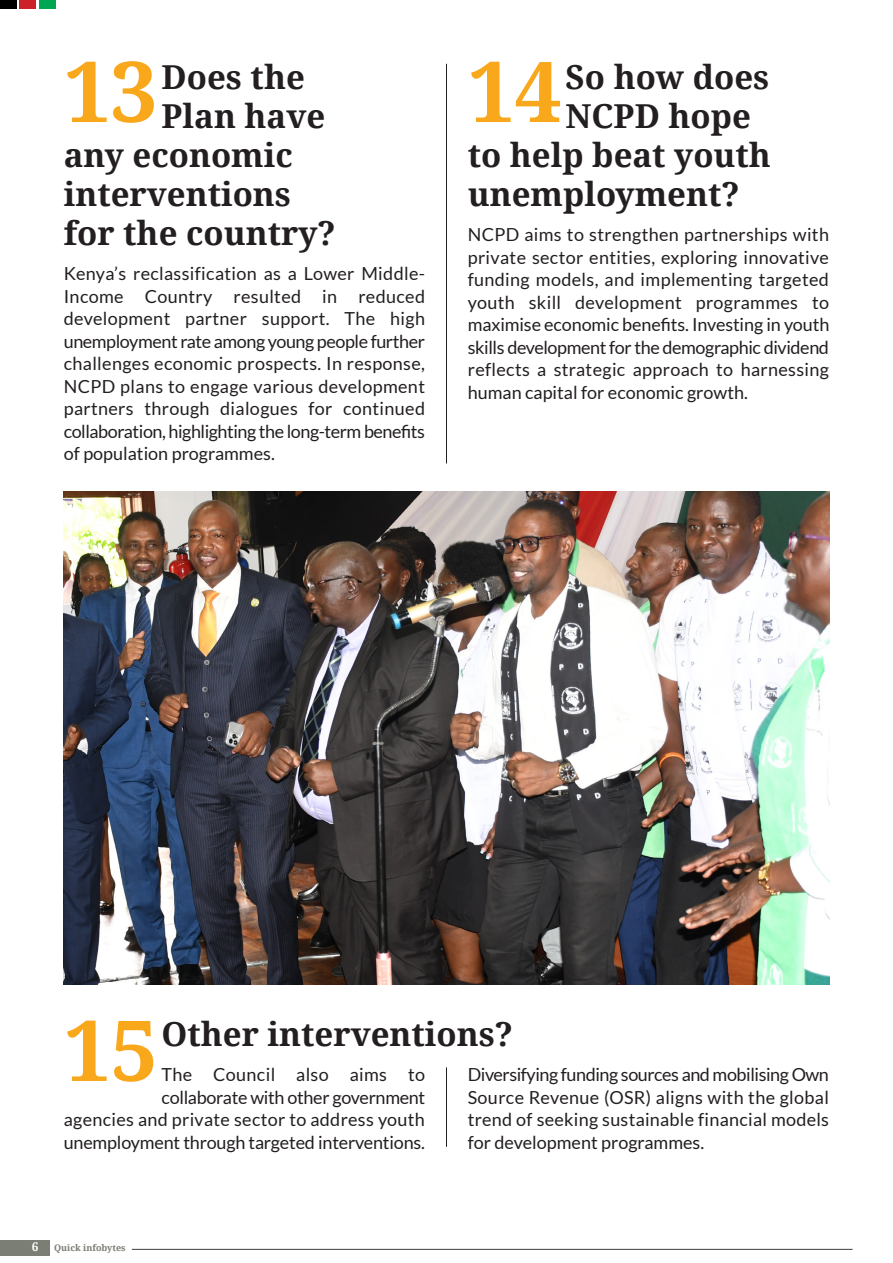
<style>
.page{position:relative;width:893px;height:1263px;background:#fff}
.page>*{position:absolute;margin:0;border:0;box-sizing:border-box;transform-origin:0 0}
.t1{font:700 84px "Droid Serif";color:#f9a71b}
.t2{font:700 33px "Droid Serif";color:#231f20}
.Body{font:18px/22.5px "Lato";color:#231f20;text-align:justify}
.t3{font:700 12px "Droid Serif";color:#fff}
.t4{font:700 9px "Droid Serif";color:#7a7e74}
</style>
<div class="page">
<div style="left:0;top:1239px;width:50px;height:16px;background:#7a7e74"></div>
<hr style="left:132px;top:1249px;width:721px;height:1px;background:#3e3e3f">
<img style="left:64px;top:491px;width:765px;height:493px">
<hr style="left:446px;top:64px;width:1px;height:399px;background:#231f20">
<hr style="left:446px;top:1067px;width:1px;height:80px;background:#231f20">
<div style="left:0;top:0;width:17px;height:9px;background:#000"></div>
<div style="left:19px;top:0;width:17px;height:9px;background:#cc2129"></div>
<div style="left:39px;top:0;width:17px;height:9px;background:#00a652"></div>
<p class="t1" style="left:64px;top:44px;width:95px">13</p>
<p class="t1" style="left:468px;top:44px;width:95px">14</p>
<p class="t2" style="left:162px;top:58px;width:145px">Does the</p>
<p class="t2" style="left:162px;top:97px;width:165px">Plan have</p>
<p class="t2" style="left:64px;top:136px;width:231px">any economic</p>
<p class="t2" style="left:64px;top:175px;width:229px">interventions</p>
<p class="t2" style="left:64px;top:214px;width:273px">for the country?</p>
<p class="Body" style="left:64px;top:263px;width:363px">Kenya’s reclassification as a Lower Middle-Income Country resulted in reduced development partner support. The high unemployment rate among young people further challenges economic prospects. In response, NCPD plans to engage various development partners through dialogues for continued collaboration, highlighting the long-term benefits of population programmes.</p>
<p class="t2" style="left:566px;top:58px;width:205px">So how does</p>
<p class="t2" style="left:566px;top:97px;width:187px">NCPD hope</p>
<p class="t2" style="left:468px;top:136px;width:305px">to help beat youth</p>
<p class="t2" style="left:468px;top:175px;width:273px">unemployment?</p>
<p class="Body" style="left:468px;top:224px;width:363px">NCPD aims to strengthen partnerships with private sector entities, exploring innovative funding models, and implementing targeted youth skill development programmes to maximise economic benefits. Investing in youth skills development for the demographic dividend reflects a strategic approach to harnessing human capital for economic growth.</p>
<p class="t2" style="left:162px;top:1015px;width:353px">Other interventions?</p>
<p class="Body" style="left:64px;top:1063px;width:363px;text-align:right">The Council also aims to<br>collaborate with other government<br>agencies and private sector to address youth unemployment through targeted interventions.</p>
<p class="Body" style="left:468px;top:1063px;width:363px">Diversifying funding sources and mobilising Own Source Revenue (OSR) aligns with the global trend of seeking sustainable financial models for development programmes.</p>
<p class="t1" style="left:64px;top:1003px;width:95px">15</p>
<p class="t3" style="left:32px;top:1240px;width:8px">6</p>
<p class="t4" style="left:54px;top:1242px;width:73px">Quick infobytes</p>
</div>
